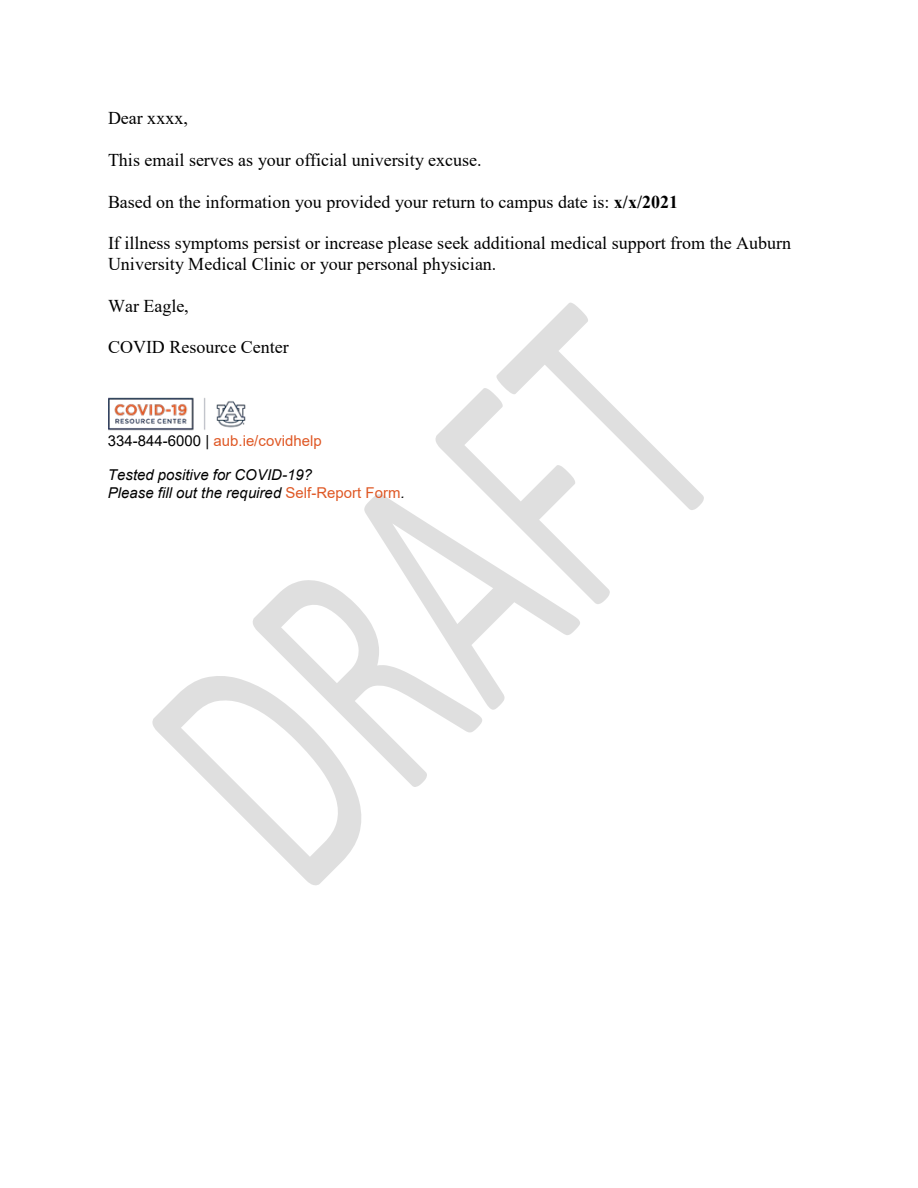
<style>
.page{position:relative;width:918px;height:1188px;background:#fff}
.page>*{position:absolute;margin:0;border:0;box-sizing:border-box;transform-origin:0 0}
.t1{font:18px/20.7px "Times New Roman";color:#000}
.t2{font:italic 15px/17.2px "Arial";color:#000}
.t3{font:15px "Arial";color:#df5825}
.s1{font-weight:700}
.s2{color:#000}
.s3{font-style:normal;color:#df5825}
</style>
<div class="page">
<svg style="left:152px;top:676px;width:209px;height:210px"></svg>
<svg style="left:253px;top:580px;width:229px;height:207px"></svg>
<svg style="left:364px;top:494px;width:216px;height:216px"></svg>
<svg style="left:435px;top:303px;width:269px;height:301px"></svg>
<img style="left:108px;top:397px;width:138px;height:34px">
<p class="t1" style="left:108px;top:107px;width:82px">Dear xxxx,</p>
<p class="t1" style="left:108px;top:149px;width:375px">This email serves as your official university excuse.</p>
<p class="t1" style="left:108px;top:191px;width:572px">Based on the information you provided your return to campus date is: <span class="s1">x/x/2021</span></p>
<p class="t1" style="left:108px;top:232px;width:685px">If illness symptoms persist or increase please seek additional medical support from the Auburn<br>University Medical Clinic or your personal physician.</p>
<p class="t1" style="left:108px;top:295px;width:82px">War Eagle,</p>
<p class="t1" style="left:108px;top:336px;width:182px">COVID Resource Center</p>
<p class="t3" style="left:108px;top:430px;width:215px"><span class="s2">334-844-6000 |</span> aub.ie/covidhelp</p>
<p class="t2" style="left:108px;top:467px;width:299px">Tested positive for COVID-19?<br>Please fill out the required <span class="s3">Self-Report Form</span>.</p>
</div>
